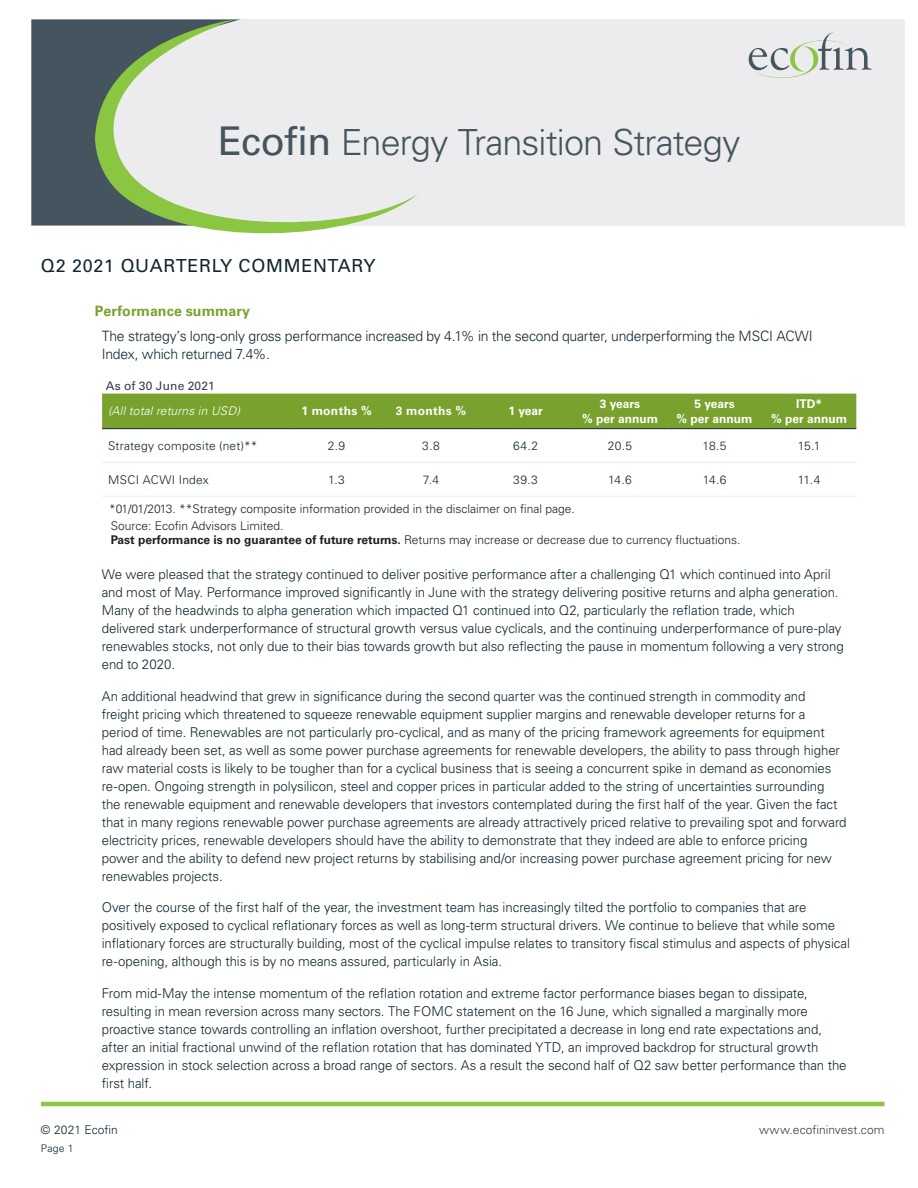
<style>
.page{position:relative;width:918px;height:1188px;background:#fff}
.page>*{position:absolute;margin:0;border:0;box-sizing:border-box;transform-origin:0 0}
.Fund_Tag{font:300 36px "Univers LT Std";letter-spacing:-.025em;color:#45555f}
.Heading_4{font:18px "Univers LT Std";letter-spacing:.04em;color:#112530}
.t1{font:300 14.25px/18px "Univers LT Std";letter-spacing:-.015em;color:#112530}
.t2{font:700 14.25px "Univers LT Std";color:#78a22d}
.t3{font:300 13.5px/18px "Univers LT Std";letter-spacing:-.005em;color:#112530}
.t4{font:300 12px "Univers LT Std";color:#231f20}
.t5{font:300 12px "Univers LT Std";letter-spacing:.015em;color:#112530}
.t6{font:700 12px "Univers LT Std";color:#fff}
.t7{font:italic 300 12px "Univers LT Std";letter-spacing:.015em;color:#fff}
.t8{font:300 12px "Univers LT Std";letter-spacing:.005em;color:#323d47}
.t9{font:12px "Univers LT Std";letter-spacing:.015em;color:#323d47}
.t10{font:300 10.5px "Univers LT Std";color:#112530}
.s1{font-weight:400;font-size:39.6px}
.s2{font-weight:700}
</style>
<div class="page">
<hr style="left:41px;top:1102px;width:844px;height:4px;background:#8bc642">
<div style="left:31px;top:19px;width:874px;height:207px;background:#ececee"></div>
<svg style="left:749px;top:33px;width:123px;height:45px"></svg>
<div style="left:31px;top:19px;width:53px;height:207px;background:#45555f"></div>
<svg style="left:84px;top:19px;width:334px;height:215px"></svg>
<div style="left:102px;top:394px;width:754px;height:34px;background:#78a22d"></div>
<hr style="left:102px;top:428px;width:187px;height:1px;background:#112530">
<hr style="left:289px;top:428px;width:95px;height:1px;background:#112530">
<hr style="left:384px;top:428px;width:94px;height:1px;background:#112530">
<hr style="left:478px;top:428px;width:95px;height:1px;background:#112530">
<hr style="left:573px;top:428px;width:94px;height:1px;background:#112530">
<hr style="left:667px;top:428px;width:95px;height:1px;background:#112530">
<hr style="left:762px;top:428px;width:94px;height:1px;background:#112530">
<hr style="left:102px;top:462px;width:187px;height:1px;background:#ececee">
<hr style="left:289px;top:462px;width:95px;height:1px;background:#ececee">
<hr style="left:384px;top:462px;width:94px;height:1px;background:#ececee">
<hr style="left:478px;top:462px;width:95px;height:1px;background:#ececee">
<hr style="left:573px;top:462px;width:94px;height:1px;background:#ececee">
<hr style="left:667px;top:462px;width:95px;height:1px;background:#ececee">
<hr style="left:762px;top:462px;width:94px;height:1px;background:#ececee">
<hr style="left:102px;top:496px;width:187px;height:1px;background:#ececee">
<hr style="left:289px;top:496px;width:95px;height:1px;background:#ececee">
<hr style="left:384px;top:496px;width:94px;height:1px;background:#ececee">
<hr style="left:478px;top:496px;width:95px;height:1px;background:#ececee">
<hr style="left:573px;top:496px;width:94px;height:1px;background:#ececee">
<hr style="left:667px;top:496px;width:95px;height:1px;background:#ececee">
<hr style="left:762px;top:496px;width:94px;height:1px;background:#ececee">
<p class="Fund_Tag" style="left:218px;top:121px;width:524px"><span class="s1">Ecofin</span> Energy Transition Strategy</p>
<p class="Heading_4" style="left:41px;top:255px;width:336px">Q2 2021 QUARTERLY COMMENTARY</p>
<p class="t2" style="left:95px;top:303px;width:156px">Performance summary</p>
<p class="t1" style="left:102px;top:327px;width:713px">The strategy’s long-only gross performance increased by 4.1% in the second quarter, underperforming the MSCI ACWI<br>Index, which returned 7.4%.</p>
<p class="t9" style="left:106px;top:378px;width:111px">As of 30 June 2021</p>
<p class="t7" style="left:108px;top:404px;width:133px">(All total returns in USD)</p>
<p class="t6" style="left:301px;top:404px;width:72px">1 months %</p>
<p class="t6" style="left:396px;top:404px;width:72px">3 months %</p>
<p class="t6" style="left:508px;top:404px;width:36px">1 year</p>
<p class="t6" style="left:600px;top:397px;width:42px">3 years</p>
<p class="t6" style="left:582px;top:411px;width:78px">% per annum</p>
<p class="t6" style="left:694px;top:397px;width:42px">5 years</p>
<p class="t6" style="left:677px;top:411px;width:78px">% per annum</p>
<p class="t6" style="left:796px;top:397px;width:28px">ITD*</p>
<p class="t6" style="left:771px;top:411px;width:78px">% per annum</p>
<p class="t5" style="left:108px;top:438px;width:151px">Strategy composite (net)**</p>
<p class="t5" style="left:328px;top:438px;width:19px">2.9</p>
<p class="t5" style="left:422px;top:438px;width:19px">3.8</p>
<p class="t5" style="left:513px;top:438px;width:26px">64.2</p>
<p class="t5" style="left:608px;top:438px;width:26px">20.5</p>
<p class="t5" style="left:703px;top:438px;width:26px">18.5</p>
<p class="t5" style="left:798px;top:438px;width:24px">15.1</p>
<p class="t5" style="left:108px;top:472px;width:102px">MSCI ACWI Index</p>
<p class="t5" style="left:328px;top:472px;width:18px">1.3</p>
<p class="t5" style="left:423px;top:472px;width:18px">7.4</p>
<p class="t5" style="left:513px;top:472px;width:26px">39.3</p>
<p class="t5" style="left:608px;top:472px;width:25px">14.6</p>
<p class="t5" style="left:703px;top:472px;width:25px">14.6</p>
<p class="t5" style="left:798px;top:472px;width:24px">11.4</p>
<p class="t4" style="left:109px;top:501px;width:467px">*01/01/2013. **Strategy composite information provided in the disclaimer on final page.</p>
<p class="t4" style="left:111px;top:519px;width:174px">Source: Ecofin Advisors Limited.</p>
<p class="t4" style="left:111px;top:533px;width:631px"><span class="s2">Past performance is no guarantee of future returns.</span> Returns may increase or decrease due to currency fluctuations.</p>
<p class="t3" style="left:102px;top:566px;width:744px">We were pleased that the strategy continued to deliver positive performance after a challenging Q1 which continued into April and most of May. Performance improved significantly in June with the strategy delivering positive returns and alpha generation.<br>Many of the headwinds to alpha generation which impacted Q1 continued into Q2, particularly the reflation trade, which delivered stark underperformance of structural growth versus value cyclicals, and the continuing underperformance of pure-play renewables stocks, not only due to their bias towards growth but also reflecting the pause in momentum following a very strong end to 2020.</p>
<p class="t3" style="left:102px;top:687px;width:746px">An additional headwind that grew in significance during the second quarter was the continued strength in commodity and<br>freight pricing which threatened to squeeze renewable equipment supplier margins and renewable developer returns for a<br>period of time. Renewables are not particularly pro-cyclical, and as many of the pricing framework agreements for equipment had already been set, as well as some power purchase agreements for renewable developers, the ability to pass through higher raw material costs is likely to be tougher than for a cyclical business that is seeing a concurrent spike in demand as economies re-open. Ongoing strength in polysilicon, steel and copper prices in particular added to the string of uncertainties surrounding the renewable equipment and renewable developers that investors contemplated during the first half of the year. Given the fact that in many regions renewable power purchase agreements are already attractively priced relative to prevailing spot and forward electricity prices, renewable developers should have the ability to demonstrate that they indeed are able to enforce pricing power and the ability to defend new project returns by stabilising and/or increasing power purchase agreement pricing for new renewables projects.</p>
<p class="t3" style="left:102px;top:899px;width:750px">Over the course of the first half of the year, the investment team has increasingly tilted the portfolio to companies that are positively exposed to cyclical reflationary forces as well as long-term structural drivers. We continue to believe that while some inflationary forces are structurally building, most of the cyclical impulse relates to transitory fiscal stimulus and aspects of physical re-opening, although this is by no means assured, particularly in Asia.</p>
<p class="t3" style="left:102px;top:984px;width:746px">From mid-May the intense momentum of the reflation rotation and extreme factor performance biases began to dissipate, resulting in mean reversion across many sectors. The FOMC statement on the 16 June, which signalled a marginally more proactive stance towards controlling an inflation overshoot, further precipitated a decrease in long end rate expectations and, after an initial fractional unwind of the reflation rotation that has dominated YTD, an improved backdrop for structural growth expression in stock selection across a broad range of sectors. As a result the second half of Q2 saw better performance than the first half.</p>
<p class="t5" style="left:41px;top:1123px;width:79px">© 2021 Ecofin</p>
<p class="t8" style="left:759px;top:1123px;width:127px">www.ecofininvest.com</p>
<p class="t10" style="left:41px;top:1142px;width:34px">Page 1</p>
</div>
